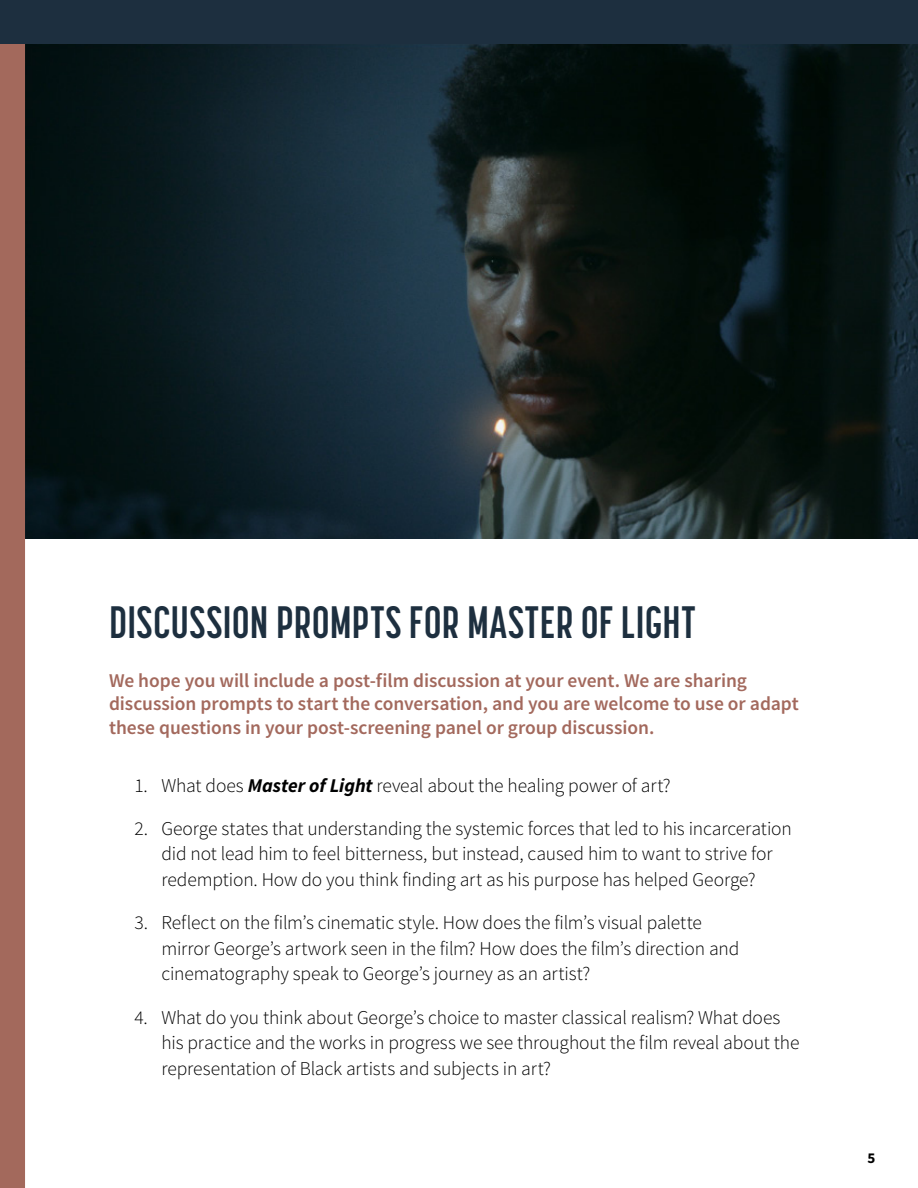
<style>
.page{position:relative;width:918px;height:1188px;background:#fff}
.page>*{position:absolute;margin:0;border:0;box-sizing:border-box;transform-origin:0 0}
.t1{font:700 45px "Korolev Compressed";letter-spacing:.015em;color:#1d2f3f}
.t2{font:300 19.5px/25.5px "Source Sans Pro";letter-spacing:-.005em;color:#000101}
.t3{font:600 19.5px/23.4px "Source Sans Pro";letter-spacing:-.005em;color:#a3695d}
.t4{font:700 15px "Source Sans Pro";color:#000}
.s1{font-weight:700;font-style:italic}
</style>
<div class="page">
<img style="left:25px;top:43px;width:893px;height:495px">
<div style="left:0;top:0;width:24px;height:1188px;background:#a3695c"></div>
<div style="left:0;top:0;width:25px;height:1188px;border:2px solid #a3695c"></div>
<div style="left:0;top:0;width:918px;height:43px;background:#1d2f3f"></div>
<h1 class="t1" style="left:109px;top:597px;width:588px">DISCUSSION PROMPTS FOR MASTER OF LIGHT</h1>
<p class="t3" style="left:109px;top:669px;width:691px">We hope you will include a post-film discussion at your event. We are sharing discussion prompts to start the conversation, and you are welcome to use or adapt these questions in your post-screening panel or group discussion.</p>
<p class="t2" style="left:134px;top:773px;width:538px">1. What does <span class="s1">Master of Light</span> reveal about the healing power of art?</p>
<p class="t2" style="left:134px;top:816px;width:659px;text-align:center">2. George states that understanding the systemic forces that led to his incarceration did not lead him to feel bitterness, but instead, caused him to want to strive for redemption. How do you think finding art as his purpose has helped George?</p>
<p class="t2" style="left:161px;top:910px;width:579px;text-indent:-27px">3. Reflect on the film’s cinematic style. How does the film’s visual palette mirror George’s artwork seen in the film? How does the film’s direction and cinematography speak to George’s journey as an artist?</p>
<p class="t2" style="left:161px;top:1005px;width:640px;text-indent:-27px">4. What do you think about George’s choice to master classical realism? What does his practice and the works in progress we see throughout the film reveal about the representation of Black artists and subjects in art?</p>
<p class="t4" style="left:868px;top:1149px;width:9px">5</p>
</div>
